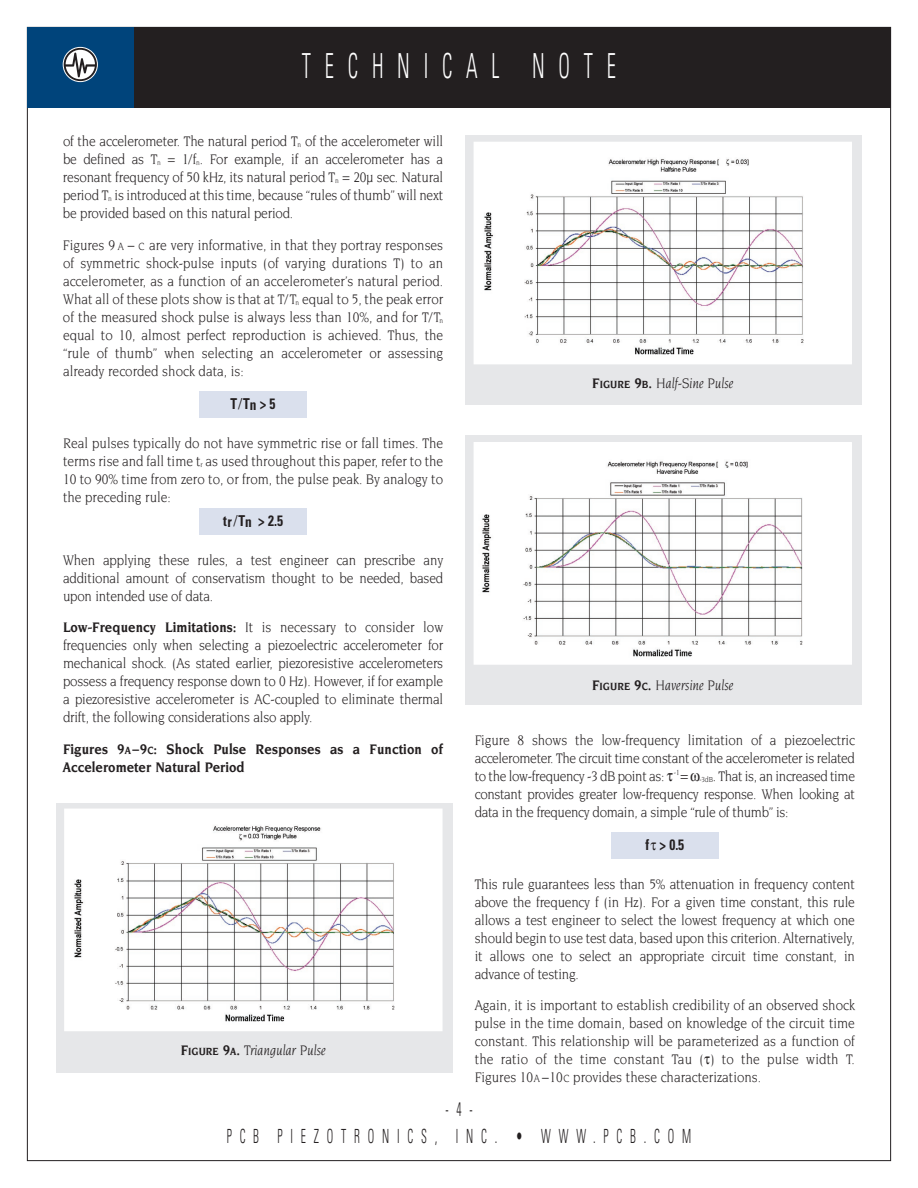
<style>
.page{position:relative;width:918px;height:1188px;background:#fff}
.page>*{position:absolute;margin:0;border:0;box-sizing:border-box;transform-origin:0 0}
.t1{font:300 condensed 34.5px "Univers";letter-spacing:.665em;color:#fff;scale:.6 1}
.t2{font:300 condensed 19.5px "Univers";letter-spacing:.665em;color:#231f20;scale:.6 1}
.t3{font:15px/18px "Novarese";letter-spacing:-.015em;color:#231f20;text-align:justify;scale:.89 1}
.t4{font:700 15px/18px "Novarese";letter-spacing:.005em;color:#231f20;scale:.89 1}
.t5{font:italic 15px "Novarese";color:#231f20;scale:.89 1}
.t6{font:700 condensed 15px "Univers";color:#231f20;scale:.89 1}
.s1{font-size:7.5px}
.s2{font-size:11.25px}
.s3{font-weight:700}
.s4{font-weight:700;font-size:11.25px}
.s5{font-size:15.75px}
.s6{font-size:7.8px}
</style>
<div class="page">
<div style="left:27px;top:27px;width:864px;height:81px;background:#231f20"></div>
<div style="left:27px;top:27px;width:107px;height:81px;background:#00447b"></div>
<svg style="left:63px;top:47px;width:34px;height:35px"></svg>
<div style="left:63px;top:47px;width:35px;height:35px;border:1px solid #fff;border-radius:50%"></div>
<svg style="left:66px;top:50px;width:29px;height:29px"></svg>
<div style="left:466px;top:135px;width:396px;height:270px;background:#e6e7e9"></div>
<img style="left:477px;top:145px;width:372px;height:214px">
<div style="left:474px;top:142px;width:378px;height:222px;border:2px solid #fff"></div>
<div style="left:56px;top:803px;width:396px;height:270px;background:#e6e7e9"></div>
<img style="left:67px;top:812px;width:373px;height:214px">
<div style="left:64px;top:809px;width:379px;height:222px;border:2px solid #fff"></div>
<div style="left:466px;top:435px;width:396px;height:270px;background:#e6e7e9"></div>
<img style="left:477px;top:445px;width:372px;height:216px">
<div style="left:474px;top:442px;width:378px;height:223px;border:2px solid #fff"></div>
<div style="left:611px;top:832px;width:108px;height:27px;background:#dae0ed"></div>
<div style="left:199px;top:508px;width:108px;height:27px;background:#dae0ed"></div>
<div style="left:199px;top:391px;width:108px;height:27px;background:#dae0ed"></div>
<h1 class="t1" style="left:302px;top:54px;width:525px">TECHNICAL NOTE</h1>
<p class="t3" style="left:63px;top:133px;width:429px">of the accelerometer. The natural period T<span class="s1">n</span> of the accelerometer will be defined as T<span class="s1">n</span> = 1/f<span class="s1">n</span>. For example, if an accelerometer has a resonant frequency of 50 kHz, its natural period T<span class="s1">n</span> = 20µ sec. Natural period T<span class="s1">n</span> is introduced at this time, because “rules of thumb” will next be provided based on this natural period.</p>
<p class="t3" style="left:63px;top:237px;width:429px">Figures 9 <span class="s2">A</span> – <span class="s2">C</span> are very informative, in that they portray responses of symmetric shock-pulse inputs (of varying durations T) to an accelerometer, as a function of an accelerometer’s natural period.<br>What all of these plots show is that at T/T<span class="s1">n</span> equal to 5, the peak error of the measured shock pulse is always less than 10%, and for T/T<span class="s1">n </span>equal to 10, almost perfect reproduction is achieved. Thus, the “rule of thumb” when selecting an accelerometer or assessing already recorded shock data, is:</p>
<p class="t6" style="left:231px;top:398px;width:52px">T⁄Tn &gt; 5</p>
<p class="t3" style="left:63px;top:435px;width:429px">Real pulses typically do not have symmetric rise or fall times. The terms rise and fall time t<span class="s1">r</span> as used throughout this paper, refer to the 10 to 90% time from zero to, or from, the pulse peak. By analogy to the preceding rule:</p>
<p class="t6" style="left:223px;top:515px;width:69px">tr ⁄Tn &gt; 2.5</p>
<p class="t5" style="left:592px;top:377px;width:160px"><span class="s3">F</span><span class="s4">IGURE</span> <span class="s3">9</span><span class="s4">B</span><span class="s3">.</span> Half-Sine Pulse</p>
<p class="t3" style="left:63px;top:552px;width:429px">When applying these rules, a test engineer can prescribe any additional amount of conservatism thought to be needed, based upon intended use of data.</p>
<p class="t3" style="left:63px;top:619px;width:429px"><span class="s3">Low-Frequency Limitations:</span> It is necessary to consider low frequencies only when selecting a piezoelectric accelerometer for mechanical shock. (As stated earlier, piezoresistive accelerometers possess a frequency response down to 0 Hz). However, if for example a piezoresistive accelerometer is AC-coupled to eliminate thermal drift, the following considerations also apply.</p>
<p class="t4" style="left:63px;top:741px;width:429px">Figures 9<span class="s2">A</span> –9<span class="s2">C</span>: Shock Pulse Responses as a Function of<br>Accelerometer Natural Period</p>
<p class="t3" style="left:475px;top:732px;width:429px">Figure 8 shows the low-frequency limitation of a piezoelectric accelerometer. The circuit time constant of the accelerometer is related to the low-frequency -3 dB point as: <sup>-1</sup><span class="s5">=</span> <span class="s6">-3dB</span>. That is, an increased time constant provides greater low-frequency response. When looking at data in the frequency domain, a simple “rule of thumb” is:</p>
<p class="t5" style="left:592px;top:679px;width:160px"><span class="s3">F</span><span class="s4">IGURE</span> <span class="s3">9</span><span class="s4">C</span><span class="s3">.</span> Haversine Pulse</p>
<p class="t5" style="left:181px;top:1044px;width:164px"><span class="s3">F</span><span class="s4">IGURE</span> <span class="s3">9</span><span class="s4">A</span><span class="s3">.</span> Triangular Pulse</p>
<p class="t6" style="left:645px;top:839px;width:45px">f &gt; 0.5</p>
<p class="t3" style="left:475px;top:876px;width:429px">This rule guarantees less than 5% attenuation in frequency content above the frequency f (in Hz). For a given time constant, this rule allows a test engineer to select the lowest frequency at which one should begin to use test data, based upon this criterion. Alternatively, it allows one to select an appropriate circuit time constant, in advance of testing.</p>
<p class="t3" style="left:475px;top:997px;width:429px">Again, it is important to establish credibility of an observed shock pulse in the time domain, based on knowledge of the circuit time constant. This relationship will be parameterized as a function of the ratio of the time constant Tau ( ) to the pulse width T.<br>Figures 10<span class="s2">A</span> –10<span class="s2">C</span> provides these characterizations.</p>
<h2 class="t2" style="left:445px;top:1102px;width:47px">-4-</h2>
<h2 class="t2" style="left:227px;top:1129px;width:776px">PCB PIEZOTRONICS, INC. • WWW.PCB.COM</h2>
</div>
